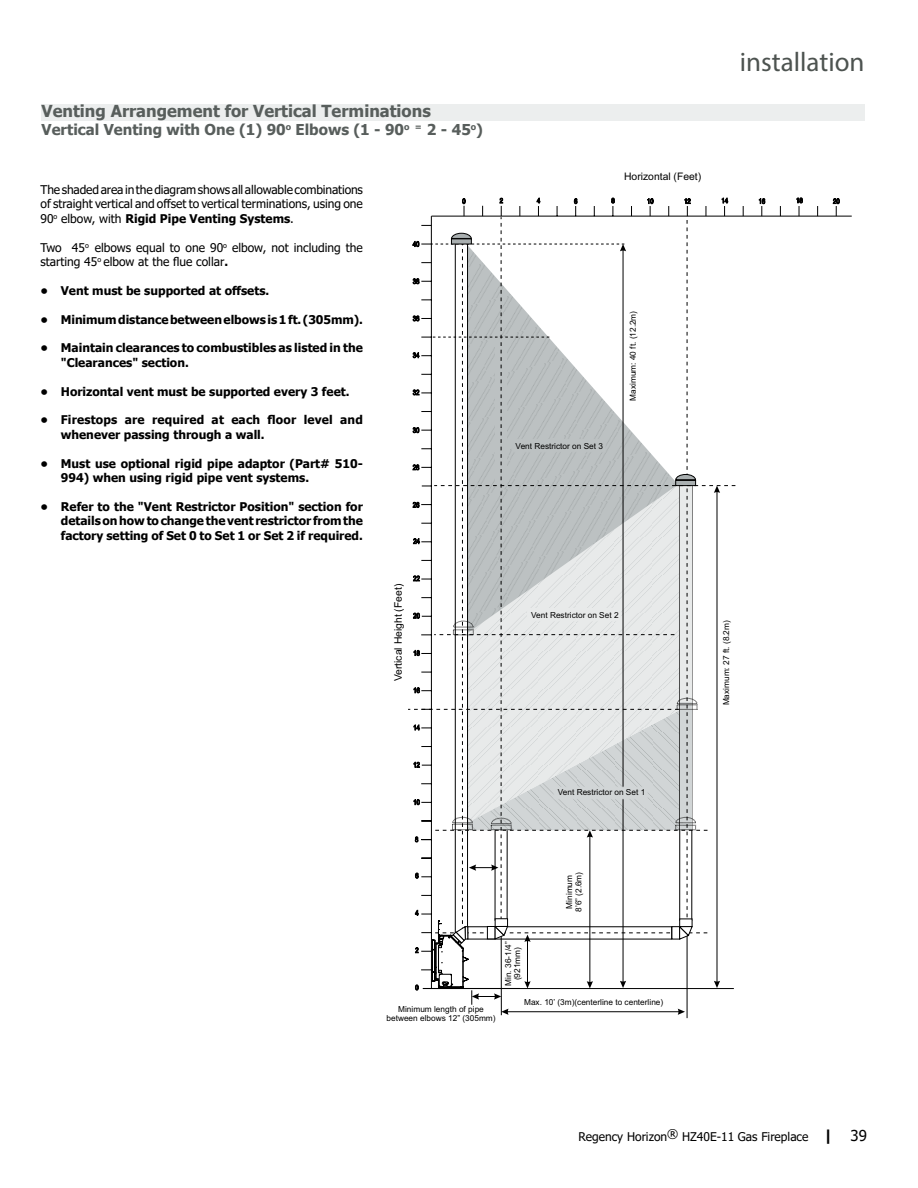
<style>
.page{position:relative;width:918px;height:1188px;background:#fff}
.page>*{position:absolute;margin:0;border:0;box-sizing:border-box;transform-origin:0 0}
.t1{font:27px "Myriad Pro";color:#4d5350}
.t2{font:700 16.5px "Tahoma";color:#585e5c}
.t3{font:700 15px "Tahoma";color:#585e5c}
.t4{font:700 12px/14.4px "Tahoma";color:#000}
.t5{font:12px/14.4px "Tahoma";color:#000;text-align:justify}
.t6{font:10.35px "Arial";color:#000}
.t7{font:8.25px/9.3px "Arial";color:#000;text-align:center}
.t8{font:7.2px "Arial";color:#000;scale:.83 1}
.t9{font:7.2px "Helvetica";color:#000;scale:.82 1}
.s1{font-weight:700}
.s2{font-weight:700;font-size:15px}
.s3{font-size:15px}
</style>
<div class="page">
<div style="left:42px;top:105px;width:823px;height:16px;background:#eceeee"></div>
<hr style="left:687px;top:929px;width:1px;height:89px;background:#000">
<hr style="left:431px;top:216px;width:421px;height:1px;background:#000">
<svg style="left:408px;top:205px;width:327px;height:810px"></svg>
<h2 class="t2" style="left:42px;top:100px;width:391px">Venting Arrangement for Vertical Terminations</h2>
<p class="t3" style="left:42px;top:119px;width:443px">Vertical Venting with One (1) 90<sup>o</sup> Elbows (1 - 90<sup>o</sup> <sup>=</sup> 2 - 45<sup>o</sup>)</p>
<p class="t5" style="left:40px;top:183px;width:324px">The shaded area in the diagram shows all allowable combinations of straight vertical and offset to vertical terminations, using one 90<sup>o</sup> elbow, with <span class="s1">Rigid Pipe Venting Systems</span>.</p>
<p class="t5" style="left:41px;top:241px;width:324px">Two 45<sup>o</sup> elbows equal to one 90<sup>o</sup> elbow, not including the starting 45<sup>o</sup> elbow at the flue collar<span class="s1">.</span></p>
<p class="t4" style="left:41px;top:284px;width:230px">• Vent must be supported at offsets.</p>
<p class="t4" style="left:41px;top:313px;width:324px">• Minimum distance between elbows is 1 ft. (305mm).</p>
<p class="t4" style="left:61px;top:341px;width:304px;text-indent:-20px">• Maintain clearances to combustibles as listed in the "Clearances" section.</p>
<p class="t4" style="left:41px;top:385px;width:311px">• Horizontal vent must be supported every 3 feet.</p>
<p class="t4" style="left:61px;top:413px;width:304px;text-indent:-20px">• Firestops are required at each floor level and whenever passing through a wall.</p>
<p class="t4" style="left:61px;top:457px;width:304px;text-indent:-20px">• Must use optional rigid pipe adaptor (Part# 510-<br>994) when using rigid pipe vent systems.</p>
<p class="t4" style="left:61px;top:500px;width:304px;text-align:justify;text-indent:-20px">• Refer to the "Vent Restrictor Position" section for details on how to change the vent restrictor from the factory setting of Set 0 to Set 1 or Set 2 if required.</p>
<p class="t8" style="left:413px;top:241px;width:9px">40</p>
<p class="t8" style="left:413px;top:279px;width:9px">38</p>
<p class="t8" style="left:413px;top:316px;width:9px">36</p>
<p class="t8" style="left:413px;top:352px;width:9px">34</p>
<p class="t8" style="left:413px;top:390px;width:9px">32</p>
<p class="t8" style="left:413px;top:427px;width:9px">30</p>
<p class="t8" style="left:413px;top:465px;width:9px">28</p>
<p class="t8" style="left:413px;top:502px;width:9px">26</p>
<p class="t8" style="left:413px;top:538px;width:9px">24</p>
<p class="t6" style="left:394px;top:681px;width:99px;rotate:-90deg">Vertical Height (Feet)</p>
<p class="t8" style="left:413px;top:576px;width:9px">22</p>
<p class="t8" style="left:413px;top:613px;width:9px">20</p>
<p class="t8" style="left:413px;top:650px;width:9px">18</p>
<p class="t8" style="left:413px;top:688px;width:9px">16</p>
<p class="t8" style="left:413px;top:725px;width:9px">14</p>
<p class="t8" style="left:413px;top:762px;width:9px">12</p>
<p class="t8" style="left:413px;top:799px;width:9px">10</p>
<p class="t8" style="left:415px;top:837px;width:5px">8</p>
<p class="t8" style="left:415px;top:873px;width:5px">6</p>
<p class="t8" style="left:415px;top:910px;width:5px">4</p>
<p class="t8" style="left:415px;top:948px;width:5px">2</p>
<p class="t8" style="left:415px;top:985px;width:5px">0</p>
<h1 class="t1" style="left:740px;top:45px;width:126px">installation</h1>
<p class="t6" style="left:624px;top:173px;width:79px">Horizontal (Feet)</p>
<p class="t9" style="left:500px;top:196px;width:5px">2</p>
<p class="t9" style="left:537px;top:196px;width:5px">4</p>
<p class="t9" style="left:647px;top:197px;width:9px">10</p>
<p class="t9" style="left:684px;top:197px;width:9px">12</p>
<p class="t9" style="left:721px;top:196px;width:9px">14</p>
<p class="t9" style="left:759px;top:197px;width:9px">16</p>
<p class="t9" style="left:796px;top:196px;width:9px">18</p>
<p class="t9" style="left:833px;top:197px;width:9px">20</p>
<p class="t9" style="left:574px;top:197px;width:5px">6</p>
<p class="t9" style="left:611px;top:196px;width:5px">8</p>
<p class="t7" style="left:516px;top:442px;width:89px">Vent Restrictor on Set 3</p>
<p class="t7" style="left:629px;top:401px;width:91px;rotate:-90deg">Maximum: 40 ft. (12.2m)</p>
<p class="t7" style="left:531px;top:611px;width:89px">Vent Restrictor on Set 2</p>
<p class="t7" style="left:558px;top:788px;width:89px">Vent Restrictor on Set 1</p>
<p class="t7" style="left:504px;top:986px;width:46px;rotate:-90deg">Min. 36-1/4” (921mm)</p>
<p class="t7" style="left:566px;top:912px;width:42px;rotate:-90deg">Minimum<br>8’6” (2.6m)</p>
<p class="t7" style="left:722px;top:705px;width:87px;rotate:-90deg">Maximum: 27 ft. (8.2m)</p>
<p class="t7" style="left:387px;top:1005px;width:111px">Minimum length of pipe between elbows 12” (305mm)</p>
<p class="t7" style="left:524px;top:999px;width:141px">Max. 10’ (3m)(centerline to centerline)</p>
<p class="t5" style="left:579px;top:1130px;width:290px">Regency Horizon® HZ40E-11 Gas Fireplace <span class="s2">|</span> <span class="s3">39</span></p>
</div>
